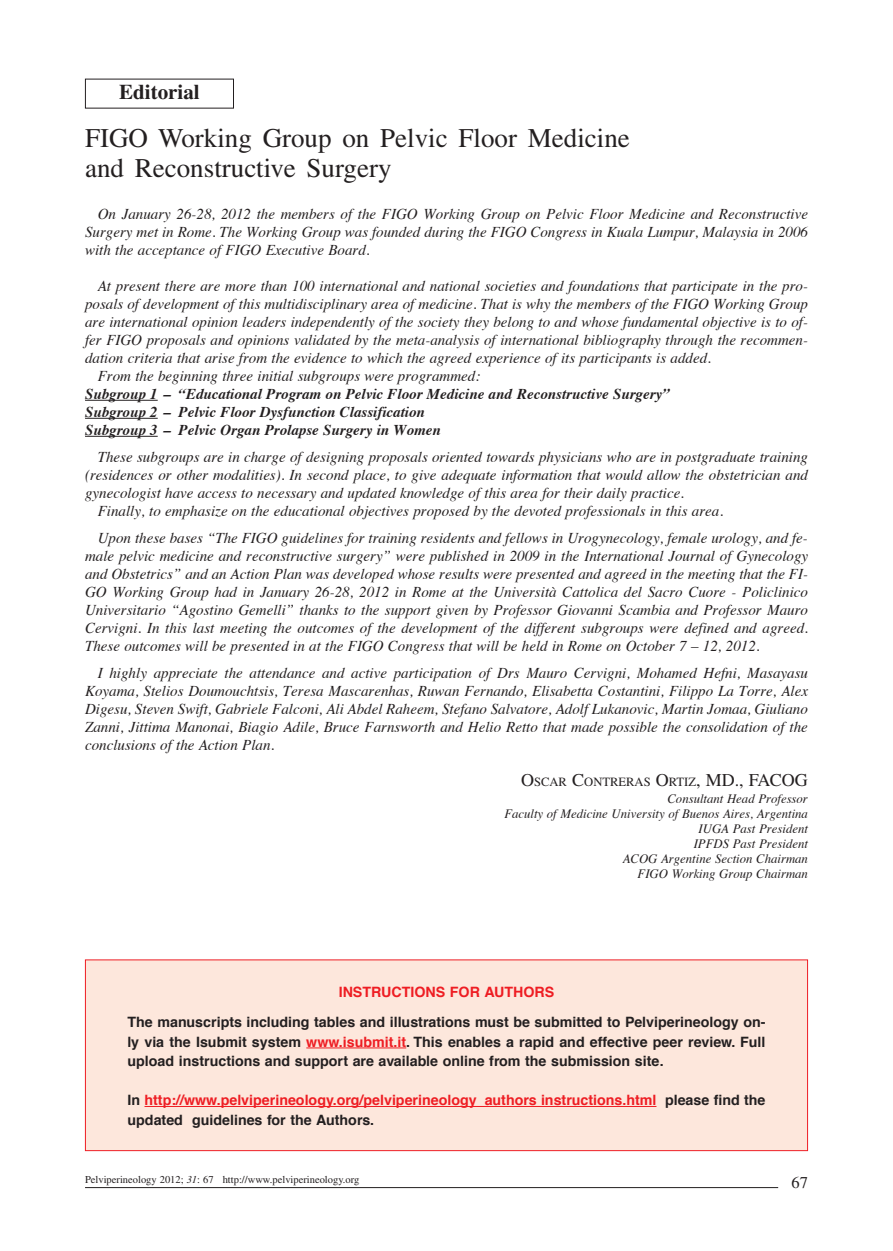
<style>
.page{position:relative;width:893px;height:1251px;background:#fff}
.page>*{position:absolute;margin:0;border:0;box-sizing:border-box;transform-origin:0 0}
.t1{font:27px/29.7px "Times";color:#231f20}
.t2{font:700 21px "Times";color:#231f20}
.t3{font:16.5px "Times";color:#231f20}
.t4{font:italic 15px/18px "Times";color:#231f20;text-align:justify}
.t5{font:italic 700 15px/18px "Times";color:#231f20}
.t6{font:700 14.25px/19.5px "Helvetica";color:#231f20;text-align:justify}
.t7{font:700 14.25px/19.5px "Helvetica";color:#ee1d23}
.t8{font:italic 12.75px/15px "Times";color:#231f20;text-align:right}
.t9{font:12.6px "Times";color:#231f20}
.t10{font:10.5px "Times";color:#231f20}
.s1{font-size:18px}
.s2{color:#ee1d23}
.s3{color:#231f20}
.s4{font-style:italic}
</style>
<div class="page">
<hr style="left:85px;top:1186px;width:693px;height:1px;background:#231f20">
<hr style="left:85px;top:399px;width:73px;height:1px;background:#231f20">
<hr style="left:85px;top:417px;width:73px;height:1px;background:#231f20">
<hr style="left:85px;top:435px;width:73px;height:1px;background:#231f20">
<div style="left:86px;top:960px;width:721px;height:189px;background:#fde7dc"></div>
<hr style="left:306px;top:1047px;width:100px;height:1px;background:#ee1d23">
<hr style="left:144px;top:1105px;width:512px;height:1px;background:#ee1d23">
<h2 class="t2" style="left:119px;top:85px;width:82px">Editorial</h2>
<h1 class="t1" style="left:85px;top:126px;width:546px">FIGO Working Group on Pelvic Floor Medicine and Reconstructive Surgery</h1>
<p class="t4" style="left:85px;top:206px;width:724px;text-indent:13px">On January 26-28, 2012 the members of the FIGO Working Group on Pelvic Floor Medicine and Reconstructive Surgery met in Rome. The Working Group was founded during the FIGO Congress in Kuala Lumpur, Malaysia in 2006 with the acceptance of FIGO Executive Board.</p>
<p class="t4" style="left:98px;top:278px;width:712px">At present there are more than 100 international and national societies and foundations that participate in the pro-</p>
<p class="t4" style="left:85px;top:296px;width:724px">posals of development of this multidisciplinary area of medicine. That is why the members of the FIGO Working Group</p>
<p class="t4" style="left:85px;top:314px;width:725px">are international opinion leaders independently of the society they belong to and whose fundamental objective is to of-</p>
<p class="t4" style="left:85px;top:332px;width:724px">fer FIGO proposals and opinions validated by the meta-analysis of international bibliography through the recommen-</p>
<p class="t4" style="left:85px;top:350px;width:627px">dation criteria that arise from the evidence to which the agreed experience of its participants is added.</p>
<p class="t4" style="left:98px;top:368px;width:384px">From the beginning three initial subgroups were programmed:</p>
<p class="t5" style="left:85px;top:386px;width:586px">Subgroup 1 – “Educational Program on Pelvic Floor Medicine and Reconstructive Surgery”<br>Subgroup 2 – Pelvic Floor Dysfunction Classification<br>Subgroup 3 – Pelvic Organ Prolapse Surgery in Women</p>
<p class="t4" style="left:98px;top:449px;width:712px">These subgroups are in charge of designing proposals oriented towards physicians who are in postgraduate training</p>
<p class="t4" style="left:85px;top:467px;width:724px">(residences or other modalities). In second place, to give adequate information that would allow the obstetrician and</p>
<p class="t4" style="left:85px;top:485px;width:600px">gynecologist have access to necessary and updated knowledge of this area for their daily practice.</p>
<p class="t4" style="left:98px;top:503px;width:627px">Finally, to emphasize on the educational objectives proposed by the devoted professionals in this area.</p>
<p class="t4" style="left:85px;top:530px;width:725px;text-indent:13px">Upon these bases “The FIGO guidelines for training residents and fellows in Urogynecology, female urology, and fe&shy;male pelvic medicine and reconstructive surgery” were published in 2009 in the International Journal of Gynecology and Obstetrics” and an Action Plan was developed whose results were presented and agreed in the meeting that the FI-GO Working Group had in January 26-28, 2012 in Rome at the Università Cattolica del Sacro Cuore - Policlinico Universitario “Agostino Gemelli” thanks to the support given by Professor Giovanni Scambia and Professor Mauro Cervigni. In this last meeting the outcomes of the development of the different subgroups were defined and agreed.<br>These outcomes will be presented in at the FIGO Congress that will be held in Rome on October 7 – 12, 2012.</p>
<p class="t4" style="left:85px;top:665px;width:725px;text-indent:13px">I highly appreciate the attendance and active participation of Drs Mauro Cervigni, Mohamed Hefni, Masayasu Koyama, Stelios Doumouchtsis, Teresa Mascarenhas, Ruwan Fernando, Elisabetta Costantini, Filippo La Torre, Alex Digesu, Steven Swift, Gabriele Falconi, Ali Abdel Raheem, Stefano Salvatore, Adolf Lukanovic, Martin Jomaa, Giuliano Zanni, Jittima Manonai, Biagio Adile, Bruce Farnsworth and Helio Retto that made possible the consolidation of the conclusions of the Action Plan.</p>
<p class="t9" style="left:521px;top:777px;width:288px"><span class="s1">O</span>SCAR <span class="s1">C</span>ONTRERAS <span class="s1">O</span>RTIZ<span class="s1">, MD., FACOG</span></p>
<p class="t8" style="left:504px;top:792px;width:305px">Consultant Head Professor<br>Faculty of Medicine University of Buenos Aires, Argentina<br>IUGA Past President<br>IPFDS Past President<br>ACOG Argentine Section Chairman<br>FIGO Working Group Chairman</p>
<p class="t7" style="left:339px;top:983px;width:217px">INSTRUCTIONS FOR AUTHORS</p>
<p class="t6" style="left:128px;top:1013px;width:640px">The manuscripts including tables and illustrations must be submitted to Pelviperineology on&shy;ly via the Isubmit system <span class="s2">www.isubmit.it</span>. This enables a rapid and effective peer review. Full upload instructions and support are available online from the submission site.</p>
<p class="t7" style="left:128px;top:1091px;width:639px"><span class="s3">In</span> http://www.pelviperineology.org/pelviperineology_authors instructions.html <span class="s3">please find the updated guidelines for the Authors.</span></p>
<p class="t10" style="left:85px;top:1175px;width:276px">Pelviperineology 2012; <span class="s4">31</span>: 67 http://www.pelviperineology.org</p>
<p class="t3" style="left:791px;top:1176px;width:18px">67</p>
</div>
